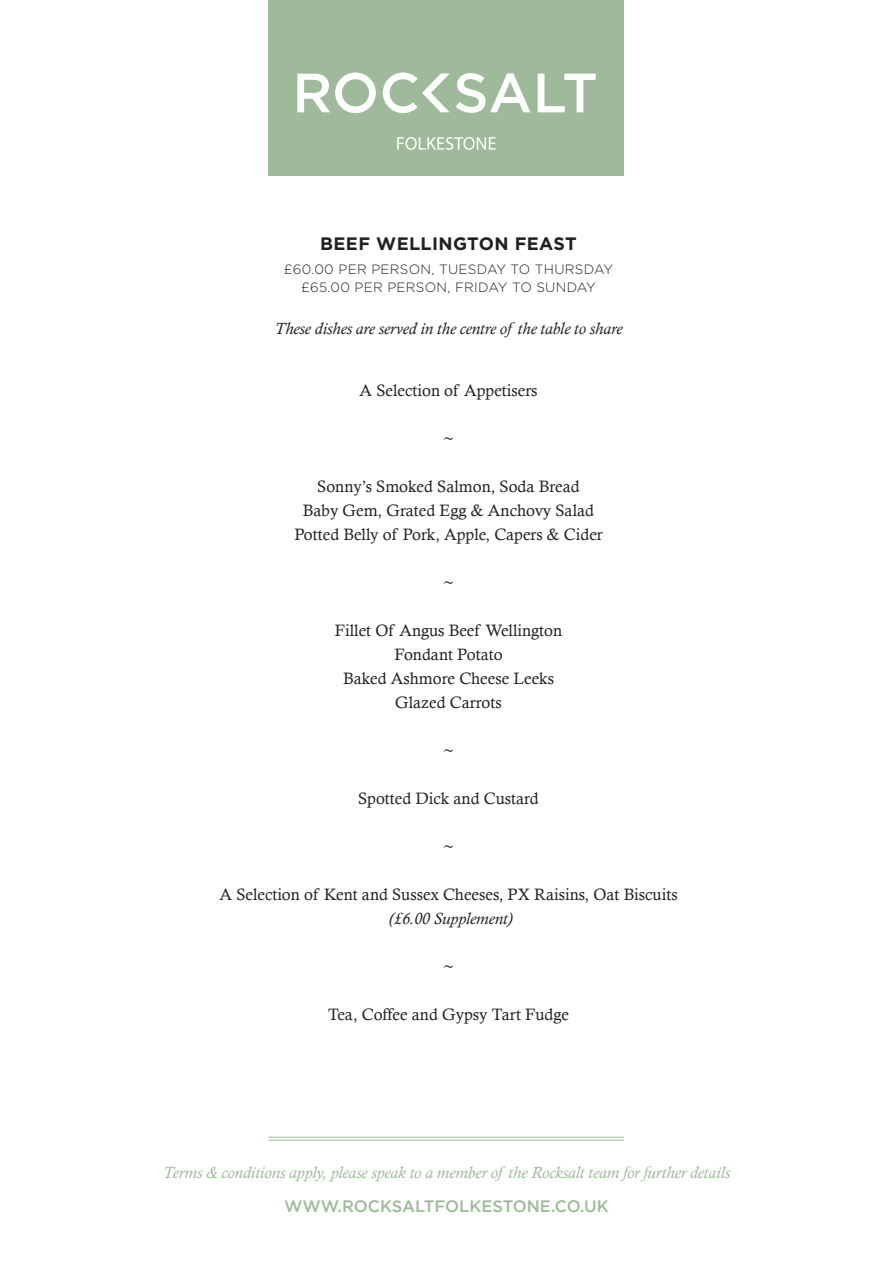
<style>
.page{position:relative;width:893px;height:1263px;background:#fff}
.page>*{position:absolute;margin:0;border:0;box-sizing:border-box;transform-origin:0 0}
.t1{font:700 18px "Gotham";letter-spacing:.02em;color:#231f20}
.t2{font:16.5px/24px "Calisto";color:#231f20;text-align:center}
.t3{font:italic 16.5px "Calisto";color:#9eba9a}
.t4{font:italic 16.5px "Calisto";color:#231f20}
.t5{font:500 16.5px "Gotham";color:#9eba9a}
.t6{font:300 13.5px/18px "Gotham";letter-spacing:.02em;color:#231f20;text-align:center}
</style>
<div class="page">
<div style="left:268px;top:0;width:356px;height:176px;background:#9eba9a"></div>
<svg style="left:397px;top:137px;width:99px;height:13px"></svg>
<svg style="left:297px;top:72px;width:299px;height:41px"></svg>
<hr style="left:268px;top:1140px;width:356px;height:1px;background:#9eba9a">
<hr style="left:268px;top:1137px;width:356px;height:1px;background:#9eba9a">
<p class="t1" style="left:320px;top:232px;width:258px">BEEF WELLINGTON FEAST</p>
<p class="t6" style="left:284px;top:260px;width:331px">£60.00 PER PERSON, TUESDAY TO THURSDAY £65.00 PER PERSON, FRIDAY TO SUNDAY</p>
<p class="t4" style="left:275px;top:319px;width:349px">These dishes are served in the centre of the table to share</p>
<p class="t2" style="left:360px;top:378px;width:179px">A Selection of Appetisers</p>
<p class="t2" style="left:443px;top:426px;width:12px">~</p>
<p class="t2" style="left:294px;top:474px;width:310px">Sonny’s Smoked Salmon, Soda Bread<br>Baby Gem, Grated Egg &amp; Anchovy Salad<br>Potted Belly of Pork, Apple, Capers &amp; Cider</p>
<p class="t2" style="left:443px;top:570px;width:12px">~</p>
<p class="t2" style="left:335px;top:618px;width:229px">Fillet Of Angus Beef Wellington<br>Fondant Potato<br>Baked Ashmore Cheese Leeks<br>Glazed Carrots</p>
<p class="t2" style="left:443px;top:738px;width:12px">~</p>
<p class="t2" style="left:358px;top:786px;width:182px">Spotted Dick and Custard</p>
<p class="t2" style="left:443px;top:834px;width:12px">~</p>
<p class="t2" style="left:219px;top:882px;width:460px">A Selection of Kent and Sussex Cheeses, PX Raisins, Oat Biscuits</p>
<p class="t4" style="left:389px;top:908px;width:125px">(£6.00 Supplement)</p>
<p class="t2" style="left:443px;top:954px;width:12px">~</p>
<p class="t2" style="left:328px;top:1002px;width:242px">Tea, Coffee and Gypsy Tart Fudge</p>
<p class="t3" style="left:163px;top:1162px;width:569px">Terms &amp; conditions apply, please speak to a member of the Rocksalt team for further details</p>
<p class="t5" style="left:284px;top:1197px;width:326px">WWW.ROCKSALTFOLKESTONE.CO.UK</p>
</div>
